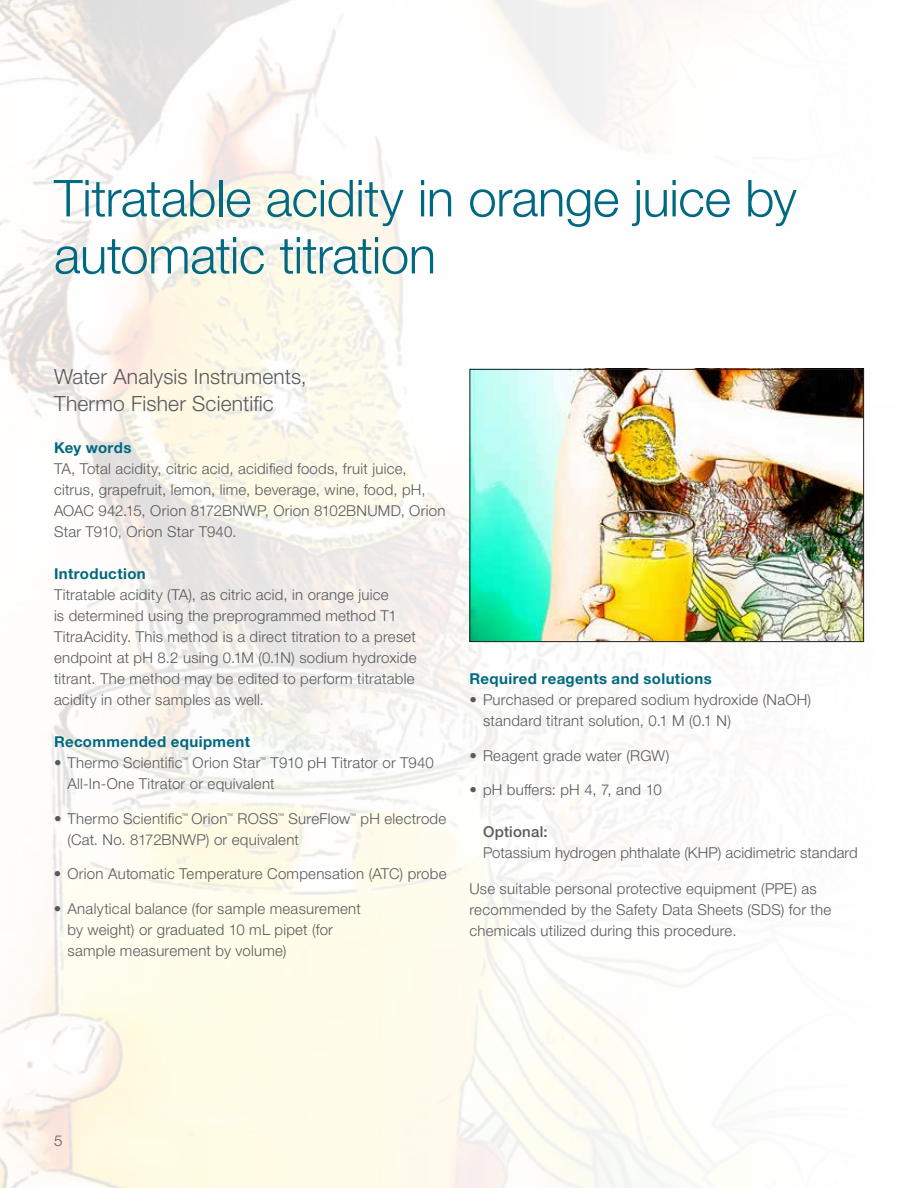
<style>
.page{position:relative;width:918px;height:1188px;background:#fff}
.page>*{position:absolute;margin:0;border:0;box-sizing:border-box;transform-origin:0 0}
.t1{font:300 51px/57px "Helvetica Neue LTW1 G";letter-spacing:-.01em;color:#006880}
.t2{font:300 21px/27px "Helvetica Neue LTW1 G";letter-spacing:.01em;color:#58595b}
.t3{font:300 15px/21px "Helvetica Neue LTW1 G";letter-spacing:.015em;color:#58595b}
.t4{font:700 15px "Helvetica Neue LTW1 G";letter-spacing:.025em;color:#006880}
.t5{font:500 15px "Helvetica Neue LTW1 G";letter-spacing:.015em;color:#58595b}
.t6{font:300 6.75px "Helvetica Neue LTW1 G";color:#58595b}
</style>
<div class="page">
<img style="left:0;top:0;width:865px;height:1188px">
<img style="left:472px;top:371px;width:390px;height:269px">
<div style="left:470px;top:369px;width:394px;height:273px;border:1px solid #231f20"></div>
<h1 class="t1" style="left:54px;top:170px;width:744px">Titratable acidity in orange juice by automatic titration</h1>
<h2 class="t2" style="left:54px;top:363px;width:254px">Water Analysis Instruments,<br>Thermo Fisher Scientific</h2>
<p class="t4" style="left:54px;top:438px;width:79px">Key words</p>
<p class="t3" style="left:54px;top:458px;width:393px">TA, Total acidity, citric acid, acidified foods, fruit juice, citrus, grapefruit, lemon, lime, beverage, wine, food, pH, AOAC 942.15, Orion 8172BNWP, Orion 8102BNUMD, Orion Star T910, Orion Star T940.</p>
<p class="t4" style="left:54px;top:564px;width:93px">Introduction</p>
<p class="t3" style="left:54px;top:584px;width:364px">Titratable acidity (TA), as citric acid, in orange juice<br>is determined using the preprogrammed method T1<br>TitraAcidity. This method is a direct titration to a preset endpoint at pH 8.2 using 0.1M (0.1N) sodium hydroxide titrant. The method may be edited to perform titratable acidity in other samples as well.</p>
<p class="t4" style="left:54px;top:732px;width:198px">Recommended equipment</p>
<p class="t3" style="left:54px;top:752px;width:130px">• Thermo Scientific</p>
<p class="t6" style="left:182px;top:755px;width:8px">™</p>
<p class="t3" style="left:193px;top:752px;width:69px">Orion Star</p>
<p class="t6" style="left:260px;top:755px;width:8px">™</p>
<p class="t3" style="left:68px;top:752px;width:368px;text-indent:203px">T910 pH Titrator or T940<br>All-In-One Titrator or equivalent</p>
<p class="t3" style="left:54px;top:808px;width:130px">• Thermo Scientific</p>
<p class="t6" style="left:182px;top:811px;width:8px">™</p>
<p class="t3" style="left:191px;top:808px;width:38px">Orion</p>
<p class="t6" style="left:227px;top:811px;width:8px">™</p>
<p class="t3" style="left:238px;top:808px;width:42px">ROSS</p>
<p class="t6" style="left:277px;top:811px;width:8px">™</p>
<p class="t3" style="left:289px;top:808px;width:63px">SureFlow</p>
<p class="t6" style="left:350px;top:811px;width:8px">™</p>
<p class="t3" style="left:361px;top:808px;width:87px">pH electrode</p>
<p class="t3" style="left:67px;top:829px;width:233px">(Cat. No. 8172BNWP) or equivalent</p>
<p class="t3" style="left:54px;top:863px;width:394px">• Orion Automatic Temperature Compensation (ATC) probe</p>
<p class="t3" style="left:67px;top:898px;width:295px;text-indent:-14px">• Analytical balance (for sample measurement by weight) or graduated 10 mL pipet (for sample measurement by volume)</p>
<p class="t4" style="left:470px;top:669px;width:244px">Required reagents and solutions</p>
<p class="t3" style="left:483px;top:689px;width:330px;text-indent:-14px">• Purchased or prepared sodium hydroxide (NaOH) standard titrant solution, 0.1 M (0.1 N)</p>
<p class="t3" style="left:470px;top:745px;width:201px">• Reagent grade water (RGW)</p>
<p class="t3" style="left:470px;top:779px;width:194px">• pH buffers: pH 4, 7, and 10</p>
<p class="t5" style="left:483px;top:823px;width:66px">Optional:</p>
<p class="t3" style="left:483px;top:842px;width:376px">Potassium hydrogen phthalate (KHP) acidimetric standard</p>
<p class="t3" style="left:470px;top:878px;width:363px">Use suitable personal protective equipment (PPE) as recommended by the Safety Data Sheets (SDS) for the chemicals utilized during this procedure.</p>
<p class="t3" style="left:54px;top:1130px;width:10px">5</p>
</div>
